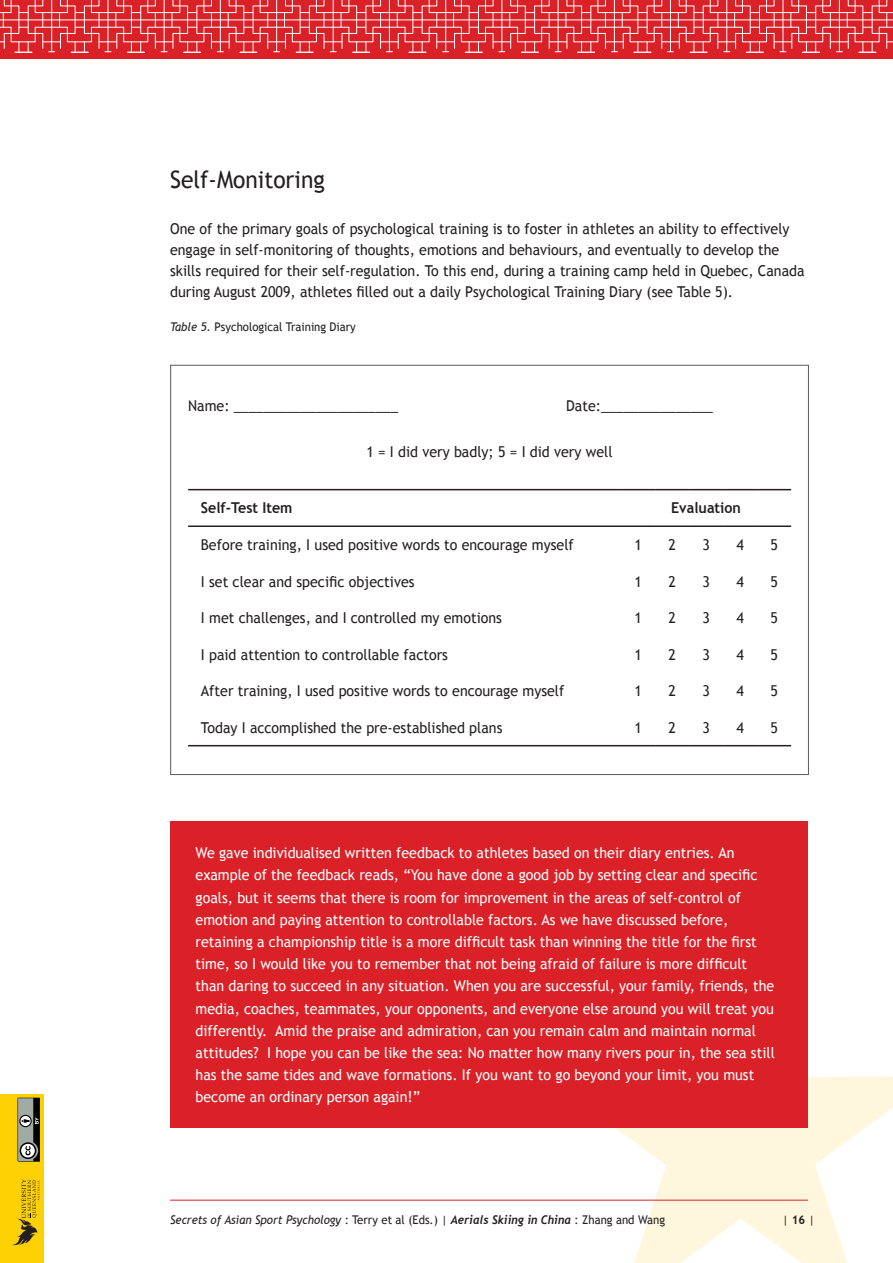
<style>
.page{position:relative;width:893px;height:1263px;background:#fff}
.page>*{position:absolute;margin:0;border:0;box-sizing:border-box;transform-origin:0 0}
.t1{font:24px "Trebuchet MS";color:#231f20;scale:.95 1}
.t2{font:15px/22.2px "Trebuchet MS";color:#fff;scale:.95 1}
.t3{font:15px/21px "Trebuchet MS";color:#231f20;scale:.95 1}
.t4{font:700 15px "Trebuchet MS";color:#231f20;scale:.95 1}
.t5{font:italic 12px "Trebuchet MS";color:#231f20;scale:.95 1}
.t6{font:12px "Trebuchet MS";color:#231f20;scale:.95 1}
.s1{font-style:italic}
.s2{font-style:normal}
.s3{font-family:"Trebuchet";font-weight:700}
.s4{font-weight:700}
</style>
<div class="page">
<svg style="left:545px;top:1076px;width:348px;height:187px;fill:#fef7dd"></svg>
<hr style="left:170px;top:1200px;width:638px;height:1px;background:#da2128">
<div style="left:0;top:0;width:893px;height:58px;background:#da2128"></div>
<div style="left:0;top:1094px;width:44px;height:169px;background:#fed105"></div>
<svg style="left:12px;top:1179px;width:28px;height:66px"></svg>
<svg style="left:18px;top:1098px;width:22px;height:63px"></svg>
<svg style="left:0;top:0;width:893px;height:53px"></svg>
<hr style="left:188px;top:489px;width:433px;height:1px;background:#231f20">
<hr style="left:621px;top:489px;width:34px;height:1px;background:#231f20">
<hr style="left:655px;top:489px;width:34px;height:1px;background:#231f20">
<hr style="left:689px;top:489px;width:34px;height:1px;background:#231f20">
<hr style="left:723px;top:489px;width:34px;height:1px;background:#231f20">
<hr style="left:757px;top:489px;width:34px;height:1px;background:#231f20">
<hr style="left:188px;top:525px;width:433px;height:2px;background:#231f20">
<hr style="left:621px;top:525px;width:34px;height:2px;background:#231f20">
<hr style="left:655px;top:525px;width:34px;height:2px;background:#231f20">
<hr style="left:689px;top:525px;width:34px;height:2px;background:#231f20">
<hr style="left:723px;top:525px;width:34px;height:2px;background:#231f20">
<hr style="left:757px;top:525px;width:34px;height:2px;background:#231f20">
<hr style="left:188px;top:745px;width:433px;height:1px;background:#231f20">
<hr style="left:621px;top:745px;width:34px;height:1px;background:#231f20">
<hr style="left:655px;top:745px;width:34px;height:1px;background:#231f20">
<hr style="left:689px;top:745px;width:34px;height:1px;background:#231f20">
<hr style="left:723px;top:745px;width:34px;height:1px;background:#231f20">
<hr style="left:757px;top:745px;width:34px;height:1px;background:#231f20">
<div style="left:170px;top:821px;width:638px;height:307px;background:#da2128"></div>
<h1 class="t1" style="left:170px;top:165px;width:164px">Self-Monitoring</h1>
<p class="t3" style="left:170px;top:219px;width:669px">One of the primary goals of psychological training is to foster in athletes an ability to effectively engage in self-monitoring of thoughts, emotions and behaviours, and eventually to develop the skills required for their self-regulation. To this end, during a training camp held in Quebec, Canada during August 2009, athletes filled out a daily Psychological Training Diary (see Table 5).</p>
<p class="t6" style="left:170px;top:320px;width:197px"><span class="s1">Table 5.</span> Psychological Training Diary</p>
<p class="t3" style="left:188px;top:395px;width:223px">Name: ______________________</p>
<p class="t3" style="left:566px;top:395px;width:156px">Date:_______________</p>
<p class="t3" style="left:366px;top:442px;width:261px">1 = I did very badly; 5 = I did very well</p>
<p class="t4" style="left:201px;top:499px;width:98px">Self-Test Item</p>
<p class="t4" style="left:671px;top:499px;width:75px">Evaluation</p>
<p class="t3" style="left:201px;top:534px;width:394px">Before training, I used positive words to encourage myself</p>
<p class="t3" style="left:634px;top:534px;width:9px">1</p>
<p class="t3" style="left:668px;top:534px;width:9px">2</p>
<p class="t3" style="left:702px;top:534px;width:9px">3</p>
<p class="t3" style="left:736px;top:534px;width:9px">4</p>
<p class="t3" style="left:770px;top:534px;width:9px">5</p>
<p class="t3" style="left:201px;top:571px;width:226px">I set clear and specific objectives</p>
<p class="t3" style="left:634px;top:571px;width:9px">1</p>
<p class="t3" style="left:668px;top:571px;width:9px">2</p>
<p class="t3" style="left:702px;top:571px;width:9px">3</p>
<p class="t3" style="left:736px;top:571px;width:9px">4</p>
<p class="t3" style="left:770px;top:571px;width:9px">5</p>
<p class="t3" style="left:201px;top:608px;width:318px">I met challenges, and I controlled my emotions</p>
<p class="t3" style="left:634px;top:608px;width:9px">1</p>
<p class="t3" style="left:668px;top:608px;width:9px">2</p>
<p class="t3" style="left:702px;top:608px;width:9px">3</p>
<p class="t3" style="left:736px;top:608px;width:9px">4</p>
<p class="t3" style="left:770px;top:608px;width:9px">5</p>
<p class="t3" style="left:201px;top:644px;width:262px">I paid attention to controllable factors</p>
<p class="t3" style="left:634px;top:644px;width:9px">1</p>
<p class="t3" style="left:668px;top:644px;width:9px">2</p>
<p class="t3" style="left:702px;top:644px;width:9px">3</p>
<p class="t3" style="left:736px;top:644px;width:9px">4</p>
<p class="t3" style="left:770px;top:644px;width:9px">5</p>
<p class="t3" style="left:201px;top:681px;width:384px">After training, I used positive words to encourage myself</p>
<p class="t3" style="left:634px;top:681px;width:9px">1</p>
<p class="t3" style="left:668px;top:681px;width:9px">2</p>
<p class="t3" style="left:702px;top:681px;width:9px">3</p>
<p class="t3" style="left:736px;top:681px;width:9px">4</p>
<p class="t3" style="left:770px;top:681px;width:9px">5</p>
<p class="t3" style="left:201px;top:717px;width:319px">Today I accomplished the pre-established plans</p>
<p class="t3" style="left:634px;top:717px;width:9px">1</p>
<p class="t3" style="left:668px;top:717px;width:9px">2</p>
<p class="t3" style="left:702px;top:717px;width:9px">3</p>
<p class="t3" style="left:736px;top:717px;width:9px">4</p>
<p class="t3" style="left:770px;top:717px;width:9px">5</p>
<p class="t2" style="left:196px;top:842px;width:611px">We gave individualised written feedback to athletes based on their diary entries. An example of the feedback reads, “You have done a good job by setting clear and specific goals, but it seems that there is room for improvement in the areas of self-control of emotion and paying attention to controllable factors. As we have discussed before, retaining a championship title is a more difficult task than winning the title for the first time, so I would like you to remember that not being afraid of failure is more difficult than daring to succeed in any situation. When you are successful, your family, friends, the media, coaches, teammates, your opponents, and everyone else around you will treat you differently. Amid the praise and admiration, can you remain calm and maintain normal attitudes? I hope you can be like the sea: No matter how many rivers pour in, the sea still has the same tides and wave formations. If you want to go beyond your limit, you must become an ordinary person again!”</p>
<p class="t5" style="left:170px;top:1212px;width:523px">Secrets of Asian Sport Psychology <span class="s2">: Terry et al (Eds.)</span> | <span class="s3">Aerials Skiing in China</span> <span class="s2">: Zhang and Wang</span></p>
<p class="t6" style="left:782px;top:1213px;width:35px">| <span class="s4">16</span> |</p>
</div>
